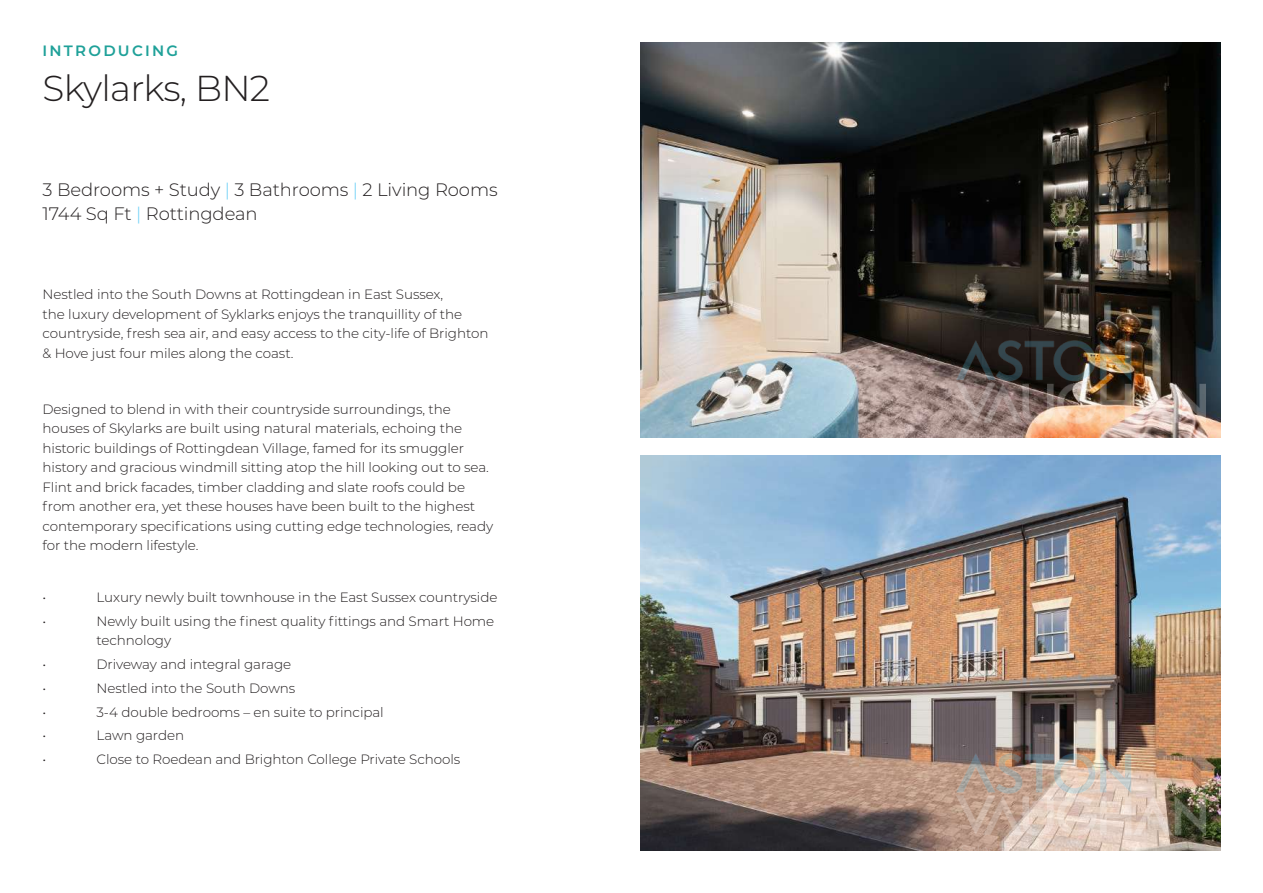
<style>
.page{position:relative;width:1263px;height:893px;background:#fff}
.page>*{position:absolute;margin:0;border:0;box-sizing:border-box;transform-origin:0 0}
.t1{font:300 36px "Montserrat";letter-spacing:-.02em;color:#231f20}
.t2{font:300 18px/24px "Montserrat";letter-spacing:-.005em;color:#231f20}
.t3{font:600 15px "Montserrat";letter-spacing:.15em;color:#1fa199}
.t4{font:300 13.5px/19.5px "Montserrat";letter-spacing:-.005em;color:#231f20}
.s1{color:#6bcff6}
</style>
<div class="page">
<img style="left:640px;top:455px;width:580px;height:395px">
<img style="left:640px;top:43px;width:580px;height:395px">
<img style="left:957px;top:753px;width:249px;height:97px">
<img style="left:957px;top:341px;width:249px;height:97px">
<p class="t3" style="left:43px;top:40px;width:137px">INTRODUCING</p>
<h1 class="t1" style="left:43px;top:64px;width:229px">Skylarks, BN2</h1>
<h2 class="t2" style="left:43px;top:177px;width:457px">3 Bedrooms + Study <span class="s1">|</span> 3 Bathrooms <span class="s1">|</span> 2 Living Rooms<br>1744 Sq Ft <span class="s1">|</span> Rottingdean</h2>
<p class="t4" style="left:43px;top:284px;width:447px">Nestled into the South Downs at Rottingdean in East Sussex,<br>the luxury development of Syklarks enjoys the tranquillity of the countryside, fresh sea air, and easy access to the city-life of Brighton &amp; Hove just four miles along the coast.</p>
<p class="t4" style="left:43px;top:399px;width:452px">Designed to blend in with their countryside surroundings, the houses of Skylarks are built using natural materials, echoing the historic buildings of Rottingdean Village, famed for its smuggler history and gracious windmill sitting atop the hill looking out to sea.<br>Flint and brick facades, timber cladding and slate roofs could be from another era, yet these houses have been built to the highest contemporary specifications using cutting edge technologies, ready for the modern lifestyle.</p>
<p class="t4" style="left:43px;top:587px;width:5px">•</p>
<p class="t4" style="left:97px;top:587px;width:402px">Luxury newly built townhouse in the East Sussex countryside</p>
<p class="t4" style="left:43px;top:611px;width:5px">•</p>
<p class="t4" style="left:97px;top:611px;width:399px">Newly built using the finest quality fittings and Smart Home technology</p>
<p class="t4" style="left:43px;top:654px;width:5px">•</p>
<p class="t4" style="left:97px;top:654px;width:196px">Driveway and integral garage</p>
<p class="t4" style="left:43px;top:678px;width:5px">•</p>
<p class="t4" style="left:97px;top:678px;width:200px">Nestled into the South Downs</p>
<p class="t4" style="left:43px;top:702px;width:5px">•</p>
<p class="t4" style="left:97px;top:702px;width:289px">3-4 double bedrooms – en suite to principal</p>
<p class="t4" style="left:43px;top:725px;width:5px">•</p>
<p class="t4" style="left:97px;top:725px;width:89px">Lawn garden</p>
<p class="t4" style="left:43px;top:749px;width:5px">•</p>
<p class="t4" style="left:97px;top:749px;width:365px">Close to Roedean and Brighton College Private Schools</p>
</div>
